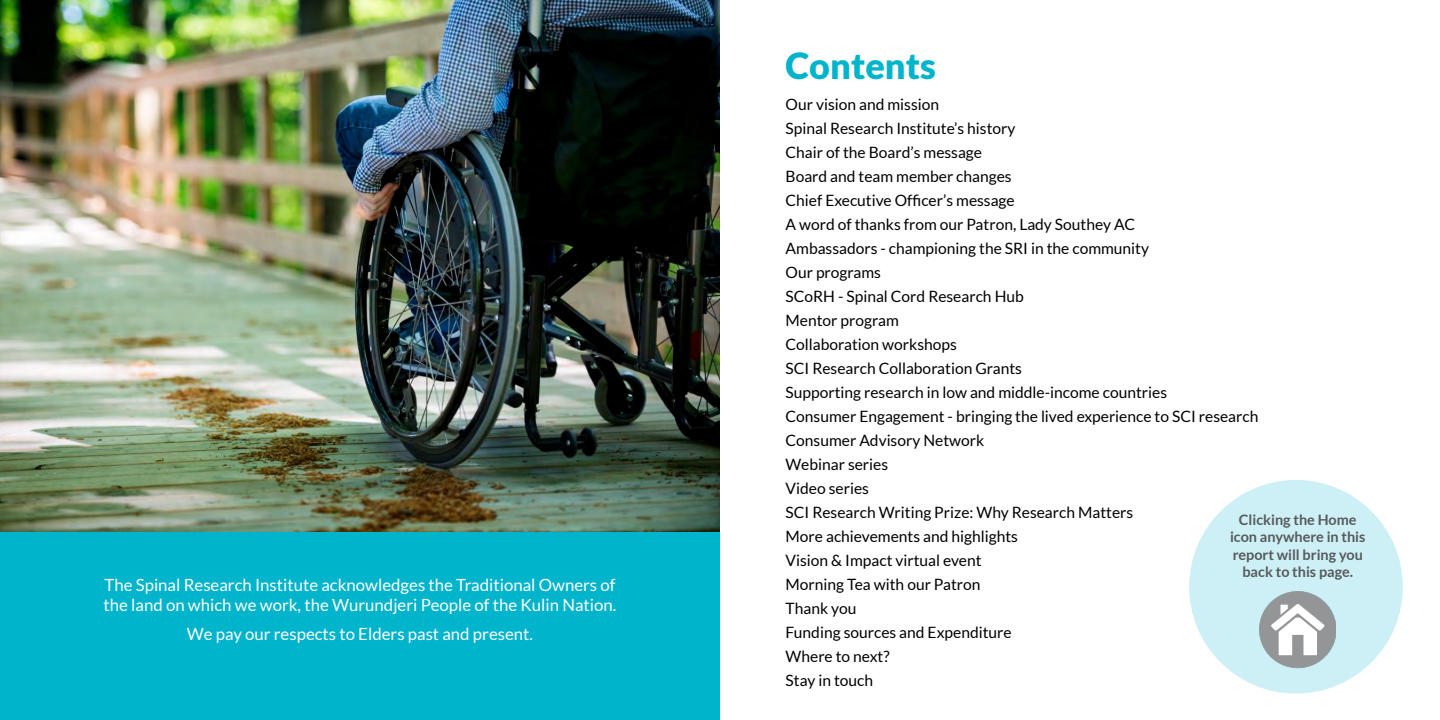
<style>
.page{position:relative;width:1440px;height:720px;background:#fff}
.page>*{position:absolute;margin:0;border:0;box-sizing:border-box;transform-origin:0 0}
.t1{font:900 36px "Lato";color:#00b4cc}
.t2{font:16.8px/20.2px "Lato";color:#fff}
.t3{font:15.6px/24px "Lato";color:#000}
.t4{font:700 14.4px/17.3px "Lato";color:#58595b;text-align:center}
</style>
<div class="page">
<div style="left:0;top:0;width:720px;height:720px;background:#00b4cc"></div>
<div style="left:1189px;top:480px;width:214px;height:214px;background:#ccf0f5;border-radius:50%"></div>
<img style="left:1259px;top:591px;width:77px;height:78px">
<img style="left:0;top:0;width:720px;height:532px">
<p class="t2" style="left:104px;top:575px;width:514px">The Spinal Research Institute acknowledges the Traditional Owners of the land on which we work, the Wurundjeri People of the Kulin Nation.</p>
<p class="t2" style="left:187px;top:624px;width:348px">We pay our respects to Elders past and present.</p>
<h1 class="t1" style="left:786px;top:45px;width:152px">Contents</h1>
<p class="t3" style="left:786px;top:92px;width:474px">Our vision and mission<br>Spinal Research Institute’s history<br>Chair of the Board’s message<br>Board and team member changes<br>Chief Executive Officer’s message<br>A word of thanks from our Patron, Lady Southey AC<br>Ambassadors - championing the SRI in the community<br>Our programs<br>SCoRH - Spinal Cord Research Hub<br>Mentor program<br>Collaboration workshops<br>SCI Research Collaboration Grants<br>Supporting research in low and middle-income countries<br>Consumer Engagement - bringing the lived experience to SCI research<br>Consumer Advisory Network<br>Webinar series<br>Video series<br>SCI Research Writing Prize: Why Research Matters<br>More achievements and highlights<br>Vision &amp; Impact virtual event<br>Morning Tea with our Patron<br>Thank you<br>Funding sources and Expenditure<br>Where to next?<br>Stay in touch</p>
<p class="t4" style="left:1230px;top:511px;width:137px">Clicking the Home icon anywhere in this report will bring you back to this page.</p>
</div>
